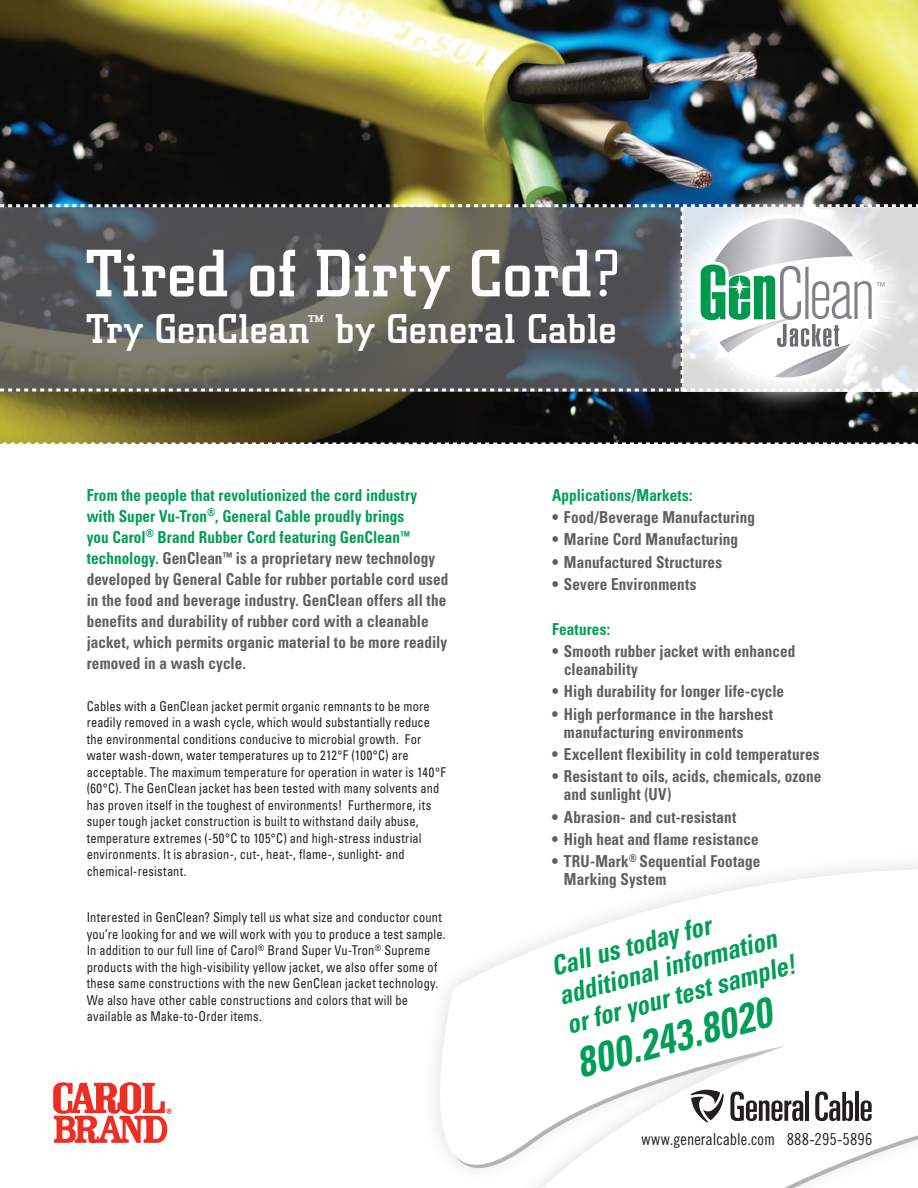
<style>
.page{position:relative;width:918px;height:1188px;background:#fff}
.page>*{position:absolute;margin:0;border:0;box-sizing:border-box;transform-origin:0 0}
.t1{font:500 66px "City";letter-spacing:.02em;color:#fff}
.t2{font:italic 700 condensed 42px "Univers";color:#009e57;scale:.92 1}
.t3{font:500 40.95px "City";letter-spacing:.02em;color:#fff}
.t4{font:italic 700 condensed 27px/30px "Univers";color:#009e57;scale:.92 1}
.t5{font:700 condensed 16.5px/21px "Univers";letter-spacing:.005em;color:#5f5f62;scale:.92 1}
.t6{font:16.5px "Trade Gothic Cond Eighteen";letter-spacing:.005em;color:#231f20}
.t7{font:700 condensed 16.5px "Univers";letter-spacing:.01em;color:#009e57;scale:.92 1}
.t8{font:condensed 13.5px/16.5px "Univers";letter-spacing:.015em;color:#231f20;scale:.92 1}
.s1{color:#009e57}
</style>
<div class="page">
<svg style="left:435px;top:865px;width:483px;height:323px"></svg>
<img style="left:0;top:0;width:918px;height:442px">
<svg style="left:0;top:442px;width:918px;height:2px"></svg>
<svg style="left:53px;top:1082px;width:119px;height:62px"></svg>
<svg style="left:665px;top:183px;width:251px;height:229px;background:#283339"></svg>
<svg style="left:0;top:204px;width:918px;height:188px;background:#7c817e"></svg>
<svg style="left:730px;top:1092px;width:73px;height:29px"></svg>
<hr style="left:806px;top:1092px;width:3px;height:29px;background:#231f20">
<svg style="left:815px;top:1092px;width:38px;height:29px"></svg>
<hr style="left:855px;top:1092px;width:4px;height:29px;background:#231f20">
<svg style="left:861px;top:1100px;width:11px;height:21px"></svg>
<svg style="left:691px;top:1090px;width:33px;height:33px"></svg>
<h1 class="t1" style="left:87px;top:237px;width:534px">Tired of Dirty Cord?</h1>
<h3 class="t3" style="left:87px;top:306px;width:531px">Try GenClean<sup>™</sup> by General Cable</h3>
<p class="t5" style="left:87px;top:484px;width:395px"><span class="s1">From the people that revolutionized the cord industry with Super Vu-Tron</span><sup>®</sup><span class="s1">, General Cable proudly brings<br>you Carol</span><sup>®</sup> <span class="s1">Brand Rubber Cord featuring GenClean</span><sup>™ </sup><span class="s1">technology.</span> GenClean<sup>™</sup> is a proprietary new technology developed by General Cable for rubber portable cord used in the food and beverage industry. GenClean offers all the benefits and durability of rubber cord with a cleanable jacket, which permits organic material to be more readily removed in a wash cycle.</p>
<p class="t8" style="left:87px;top:697px;width:392px">Cables with a GenClean jacket permit organic remnants to be more readily removed in a wash cycle, which would substantially reduce the environmental conditions conducive to microbial growth. For water wash-down, water temperatures up to 212°F (100°C) are acceptable. The maximum temperature for operation in water is 140°F (60°C). The GenClean jacket has been tested with many solvents and has proven itself in the toughest of environments! Furthermore, its super tough jacket construction is built to withstand daily abuse, temperature extremes (-50°C to 105°C) and high-stress industrial environments. It is abrasion-, cut-, heat-, flame-, sunlight- and chemical-resistant.</p>
<p class="t8" style="left:87px;top:909px;width:392px">Interested in GenClean? Simply tell us what size and conductor count you’re looking for and we will work with you to produce a test sample.<br>In addition to our full line of Carol<sup>®</sup> Brand Super Vu-Tron<sup>®</sup> Supreme products with the high-visibility yellow jacket, we also offer some of these same constructions with the new GenClean jacket technology.<br>We also have other cable constructions and colors that will be available as Make-to-Order items.</p>
<h3 class="t4" style="left:548px;top:952px;width:257px;rotate:-15deg">Call us today for additional information or for your test sample!</h3>
<p class="t7" style="left:552px;top:485px;width:154px">Applications/Markets:</p>
<p class="t5" style="left:552px;top:507px;width:222px">• Food/Beverage Manufacturing</p>
<p class="t5" style="left:552px;top:529px;width:204px">• Marine Cord Manufacturing</p>
<p class="t5" style="left:552px;top:551px;width:186px">• Manufactured Structures</p>
<p class="t5" style="left:552px;top:574px;width:158px">• Severe Environments</p>
<p class="t7" style="left:552px;top:619px;width:65px">Features:</p>
<p class="t5" style="left:564px;top:642px;width:253px;line-height:18px;text-indent:-12px">• Smooth rubber jacket with enhanced cleanability</p>
<p class="t5" style="left:552px;top:681px;width:254px">• High durability for longer life-cycle</p>
<p class="t5" style="left:564px;top:705px;width:229px;line-height:18px;text-indent:-12px">• High performance in the harshest manufacturing environments</p>
<p class="t5" style="left:552px;top:743px;width:292px">• Excellent flexibility in cold temperatures</p>
<p class="t5" style="left:564px;top:767px;width:281px;line-height:18px;text-indent:-12px">• Resistant to oils, acids, chemicals, ozone and sunlight (UV)</p>
<p class="t5" style="left:552px;top:806px;width:202px">• Abrasion- and cut-resistant</p>
<p class="t5" style="left:552px;top:828px;width:226px">• High heat and flame resistance</p>
<p class="t5" style="left:564px;top:852px;width:215px;line-height:18px;text-indent:-12px">• TRU-Mark<sup>®</sup> Sequential Footage<br>Marking System</p>
<h2 class="t2" style="left:571px;top:1038px;width:218px;rotate:-15deg">800.243.8020</h2>
<p class="t6" style="left:642px;top:1129px;width:232px">www.generalcable.com 888-295-5896</p>
</div>
